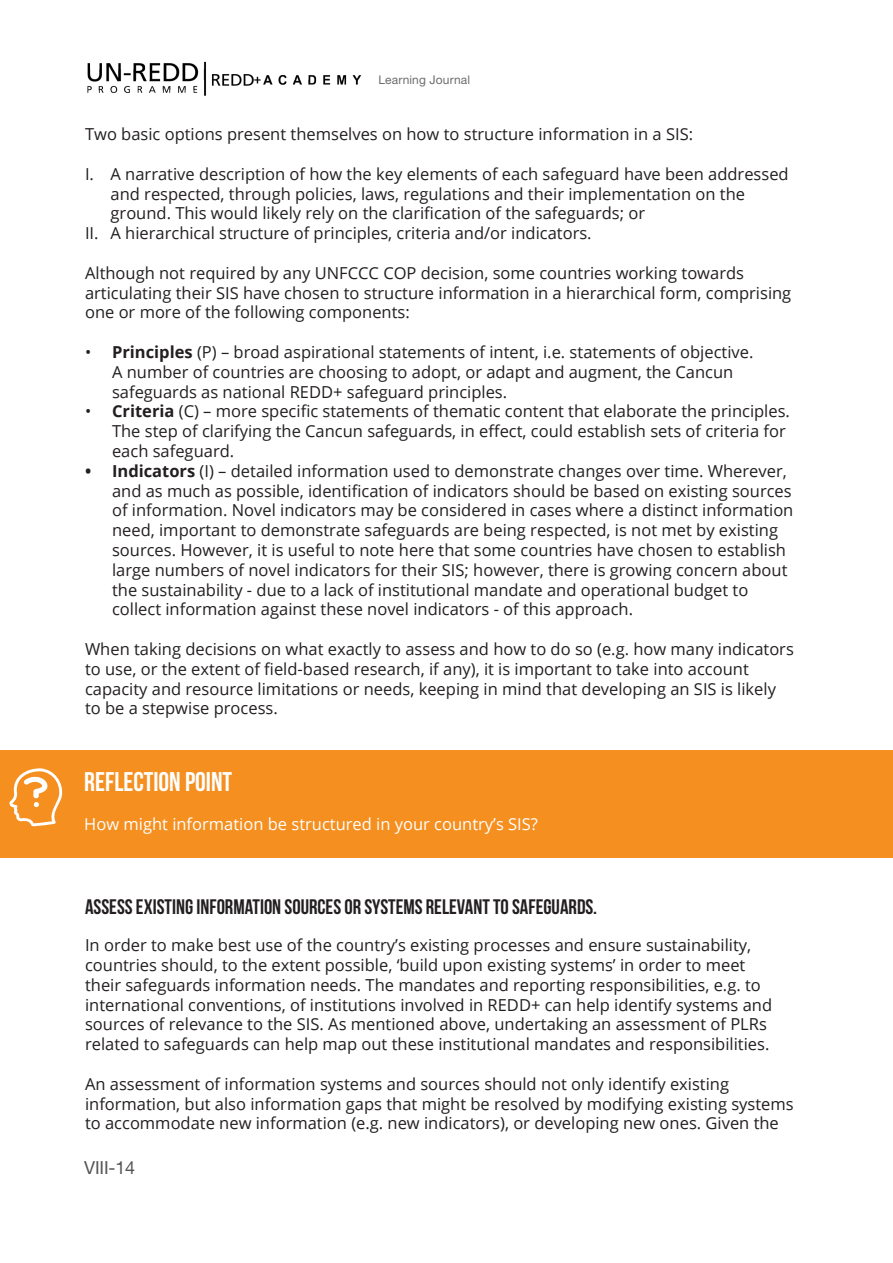
<style>
.page{position:relative;width:893px;height:1263px;background:#fff}
.page>*{position:absolute;margin:0;border:0;box-sizing:border-box;transform-origin:0 0}
.body{font:27px "Bebas Neue";color:#fff}
.sub_heads{font:21px "Bebas Neue";color:#231f20}
.t1{font:18px "Helvetica Neue";letter-spacing:-.01em;color:#545557}
.body-2{font:16.5px/19.8px "Open Sans";color:#231f20}
.body-3{font:16.5px "Open Sans";color:#fff}
.t2{font:12px "Helvetica Neue";letter-spacing:.01em;color:#6c6d70}
.s1{font-weight:700}
</style>
<div class="page">
<img style="left:87px;top:61px;width:274px;height:35px">
<div style="left:0;top:750px;width:893px;height:107px;background:#f58f1f"></div>
<svg style="left:9px;top:768px;width:54px;height:58px"></svg>
<p class="t2" style="left:378px;top:71px;width:93px">Learning Journal</p>
<p class="body-2" style="left:85px;top:124px;width:610px">Two basic options present themselves on how to structure information in a SIS:</p>
<p class="body-2" style="left:111px;top:163px;width:680px;text-indent:-26px">I. A narrative description of how the key elements of each safeguard have been addressed and respected, through policies, laws, regulations and their implementation on the ground. This would likely rely on the clarification of the safeguards; or</p>
<p class="body-2" style="left:85px;top:223px;width:508px">II. A hierarchical structure of principles, criteria and/or indicators.</p>
<p class="body-2" style="left:85px;top:262px;width:708px">Although not required by any UNFCCC COP decision, some countries working towards articulating their SIS have chosen to structure information in a hierarchical form, comprising one or more of the following components:</p>
<p class="body-2" style="left:112px;top:342px;width:643px;text-indent:-27px">• <span class="s1">Principles</span> (P) – broad aspirational statements of intent, i.e. statements of objective.<br>A number of countries are choosing to adopt, or adapt and augment, the Cancun safeguards as national REDD+ safeguard principles.</p>
<p class="body-2" style="left:112px;top:401px;width:679px;text-indent:-27px">• <span class="s1">Criteria</span> (C) – more specific statements of thematic content that elaborate the principles.<br>The step of clarifying the Cancun safeguards, in effect, could establish sets of criteria for each safeguard.</p>
<p class="body-2" style="left:112px;top:460px;width:683px;text-indent:-27px"><span class="s1">• Indicators</span> (I) – detailed information used to demonstrate changes over time. Wherever, and as much as possible, identification of indicators should be based on existing sources of information. Novel indicators may be considered in cases where a distinct information need, important to demonstrate safeguards are being respected, is not met by existing sources. However, it is useful to note here that some countries have chosen to establish large numbers of novel indicators for their SIS; however, there is growing concern about the sustainability - due to a lack of institutional mandate and operational budget to collect information against these novel indicators - of this approach.</p>
<p class="body-2" style="left:85px;top:639px;width:710px">When taking decisions on what exactly to assess and how to do so (e.g. how many indicators to use, or the extent of field-based research, if any), it is important to take into account capacity and resource limitations or needs, keeping in mind that developing an SIS is likely to be a stepwise process.</p>
<p class="body" style="left:84px;top:766px;width:149px">REFLECTION POINT</p>
<p class="body-3" style="left:84px;top:813px;width:455px">How might information be structured in your country’s SIS?</p>
<p class="sub_heads" style="left:85px;top:895px;width:514px">ASSESS EXISTING INFORMATION SOURCES OR SYSTEMS RELEVANT TO SAFEGUARDS.</p>
<p class="body-2" style="left:85px;top:935px;width:689px">In order to make best use of the country’s existing processes and ensure sustainability, countries should, to the extent possible, ‘build upon existing systems’ in order to meet their safeguards information needs. The mandates and reporting responsibilities, e.g. to international conventions, of institutions involved in REDD+ can help identify systems and sources of relevance to the SIS. As mentioned above, undertaking an assessment of PLRs related to safeguards can help map out these institutional mandates and responsibilities.</p>
<p class="body-2" style="left:85px;top:1073px;width:710px">An assessment of information systems and sources should not only identify existing information, but also information gaps that might be resolved by modifying existing systems to accommodate new information (e.g. new indicators), or developing new ones. Given the</p>
<p class="t1" style="left:84px;top:1154px;width:53px">VIII-14</p>
</div>
